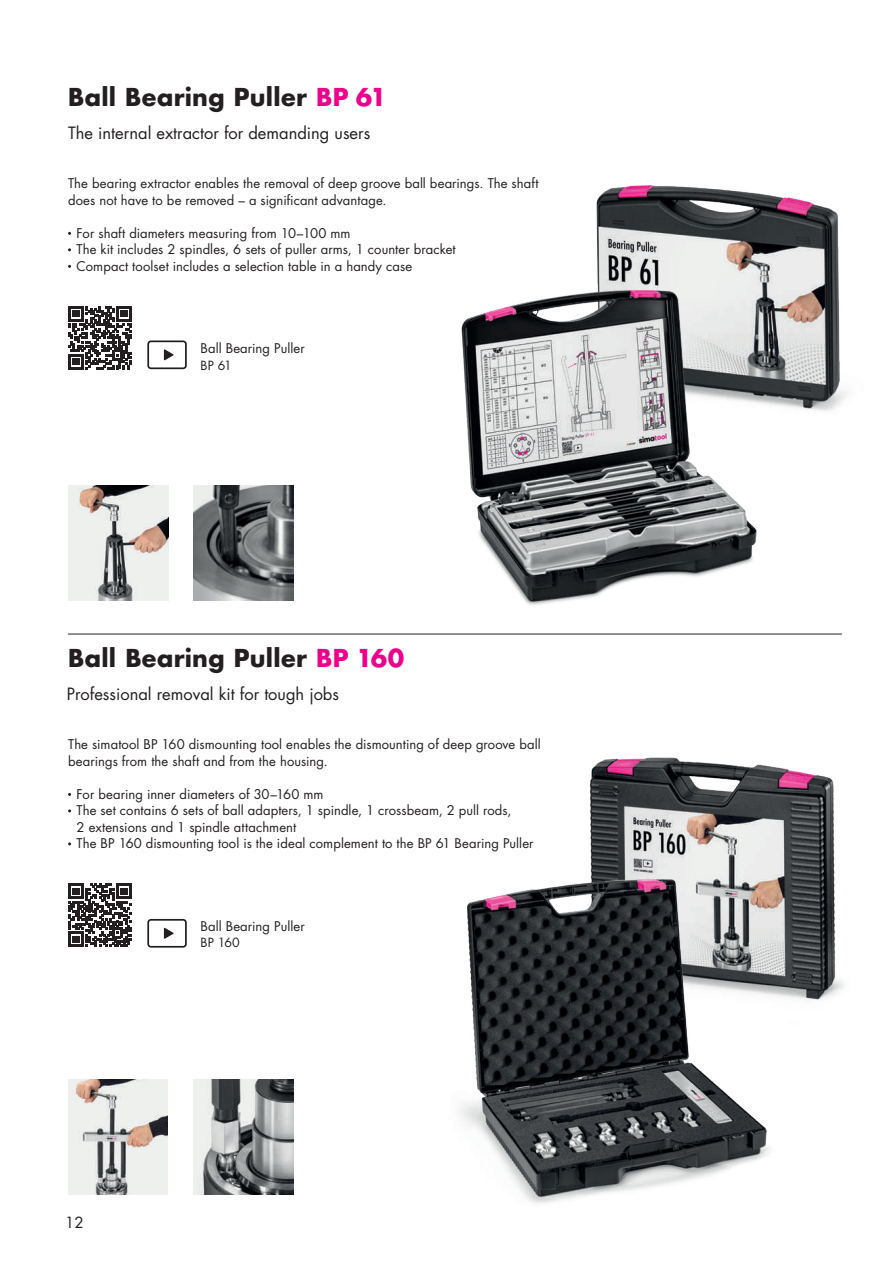
<style>
.page{position:relative;width:893px;height:1263px;background:#fff}
.page>*{position:absolute;margin:0;border:0;box-sizing:border-box;transform-origin:0 0}
.HT_18_pt_book{font:700 24px "Futura Std";letter-spacing:.01em;color:#231f20}
.Lauftext_HT__Balken{font:16.5px "Futura Std";color:#231f20}
.t1{font:15px "Futura Std";color:#231f20}
.Lauftext__Aufzählung{font:13.05px/16.5px "Futura Std";letter-spacing:.005em;color:#231f20}
.t2{font:12.3px "Futura Std";letter-spacing:.005em;color:#231f20}
.s1{color:#ed028c}
</style>
<div class="page">
<img style="left:194px;top:485px;width:99px;height:116px">
<img style="left:194px;top:1079px;width:99px;height:116px">
<hr style="left:68px;top:634px;width:774px;height:1px;background:#231f20">
<img style="left:68px;top:1079px;width:100px;height:116px">
<img style="left:68px;top:485px;width:100px;height:116px">
<img style="left:590px;top:757px;width:254px;height:243px">
<img style="left:459px;top:857px;width:333px;height:347px">
<img style="left:596px;top:185px;width:252px;height:226px">
<img style="left:461px;top:263px;width:319px;height:342px">
<svg style="left:68px;top:306px;width:64px;height:63px"></svg>
<svg style="left:68px;top:884px;width:64px;height:63px"></svg>
<svg style="left:147px;top:340px;width:40px;height:29px"></svg>
<svg style="left:147px;top:919px;width:40px;height:29px"></svg>
<p class="HT_18_pt_book" style="left:68px;top:81px;width:320px">Ball Bearing Puller <span class="s1">BP 61</span></p>
<p class="Lauftext_HT__Balken" style="left:68px;top:123px;width:304px">The internal extractor for demanding users</p>
<p class="Lauftext__Aufzählung" style="left:68px;top:175px;width:472px">The bearing extractor enables the removal of deep groove ball bearings. The shaft</p>
<p class="Lauftext__Aufzählung" style="left:68px;top:192px;width:320px">does not have to be removed – a significant advantage.</p>
<p class="Lauftext__Aufzählung" style="left:77px;top:225px;width:275px">For shaft diameters measuring from 10–100 mm</p>
<p class="Lauftext__Aufzählung" style="left:77px;top:241px;width:381px">The kit includes 2 spindles, 6 sets of puller arms, 1 counter bracket</p>
<p class="Lauftext__Aufzählung" style="left:77px;top:258px;width:337px">Compact toolset includes a selection table in a handy case</p>
<p class="Lauftext__Aufzählung" style="left:201px;top:340px;width:106px">Ball Bearing Puller</p>
<p class="t2" style="left:201px;top:357px;width:33px">BP 61</p>
<p class="HT_18_pt_book" style="left:68px;top:642px;width:338px">Ball Bearing Puller <span class="s1">BP 160</span></p>
<p class="Lauftext_HT__Balken" style="left:67px;top:684px;width:274px">Professional removal kit for tough jobs</p>
<p class="Lauftext__Aufzählung" style="left:68px;top:736px;width:474px">The simatool BP 160 dismounting tool enables the dismounting of deep groove ball bearings from the shaft and from the housing.</p>
<p class="Lauftext__Aufzählung" style="left:77px;top:786px;width:248px">For bearing inner diameters of 30–160 mm</p>
<p class="Lauftext__Aufzählung" style="left:77px;top:802px;width:436px">The set contains 6 sets of ball adapters, 1 spindle, 1 crossbeam, 2 pull rods,<br>2 extensions and 1 spindle attachment</p>
<p class="Lauftext__Aufzählung" style="left:77px;top:835px;width:458px">The BP 160 dismounting tool is the ideal complement to the BP 61 Bearing Puller</p>
<p class="t1" style="left:65px;top:1213px;width:20px">12</p>
<p class="Lauftext__Aufzählung" style="left:201px;top:918px;width:106px">Ball Bearing Puller</p>
<p class="t2" style="left:201px;top:935px;width:41px">BP 160</p>
</div>
